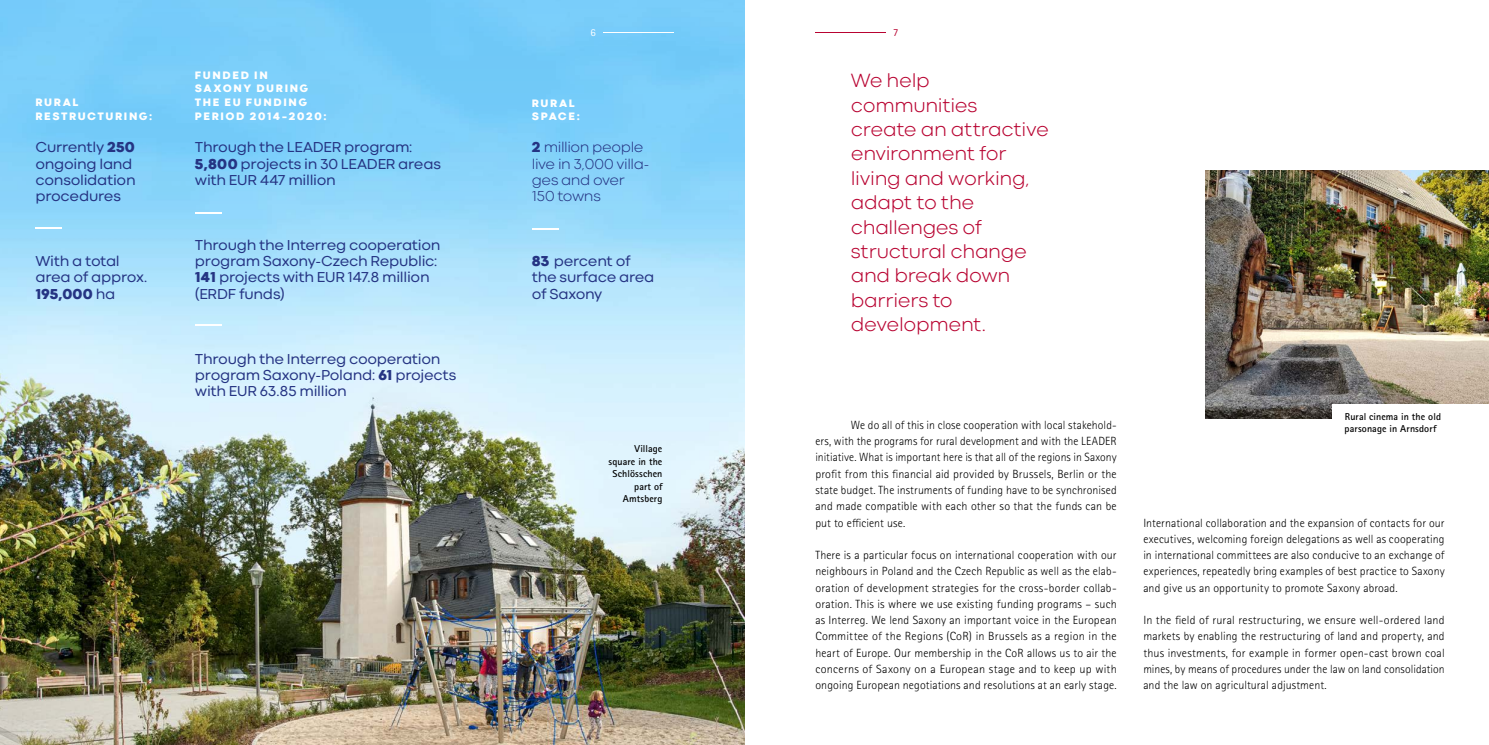
<style>
.page{position:relative;width:1489px;height:745px;background:#fff}
.page>*{position:absolute;margin:0;border:0;box-sizing:border-box;transform-origin:0 0}
.t1{font:300 20px/24.4px "Codec Cold";letter-spacing:-.015em;color:#b80331}
.P_unterweiss{font:15px/16.2px "Codec Cold";letter-spacing:-.02em;color:#253483}
.P_unterweiss-2{font:300 15px/16.2px "Codec Cold";letter-spacing:-.025em;color:#253483}
.Texte_p_fließtext{font:300 11.88px/16.2px "Rotis Sans Serif Pro";letter-spacing:.01em;color:#000;text-align:justify}
.P_weiss{font:800 11.25px/13.8px "Codec Cold";letter-spacing:.135em;color:#fff}
.t2{font:10.62px "Rotis Sans Serif Pro";color:#fff}
.t3{font:10.62px "Rotis Sans Serif Pro";color:#b80331}
.t4{font:700 10px/12.5px "Rotis Sans Serif Pro";letter-spacing:.01em;color:#000}
.s1{font-weight:800}
</style>
<div class="page">
<img style="left:0;top:315px;width:744px;height:429px">
<svg style="left:0;top:0;width:744px;height:315px;background:#8bd4fa"></svg>
<img style="left:1205px;top:170px;width:283px;height:248px">
<hr style="left:815px;top:33px;width:71px;height:1px;background:#b80331">
<hr style="left:602px;top:33px;width:71px;height:1px;background:#fff">
<div style="left:1332px;top:404px;width:156px;height:24px;background:#fff"></div>
<svg style="left:35px;top:227px;width:27px;height:1px"></svg>
<svg style="left:195px;top:212px;width:26px;height:1px"></svg>
<hr style="left:531px;top:228px;width:27px;height:2px;background:#fff">
<hr style="left:195px;top:324px;width:26px;height:2px;background:#fff">
<p class="t2" style="left:590px;top:26px;width:7px">6</p>
<p class="t3" style="left:893px;top:26px;width:7px">7</p>
<p class="P_weiss" style="left:195px;top:68px;width:133px">FUNDED IN<br>SAXONY DURING<br>THE EU FUNDING<br>PERIOD 2014–2020:</p>
<p class="P_unterweiss" style="left:195px;top:139px;width:247px">Through the LEADER program:<br><span class="s1">5,800</span> projects in 30 LEADER areas with EUR 447 million</p>
<p class="P_weiss" style="left:35px;top:96px;width:118px">RURAL<br>RESTRUCTURING:</p>
<p class="P_weiss" style="left:531px;top:96px;width:50px">RURAL<br>SPACE:</p>
<p class="P_unterweiss" style="left:35px;top:139px;width:102px">Currently <span class="s1">250 </span>ongoing land consolidation procedures</p>
<p class="P_unterweiss-2" style="left:531px;top:139px;width:119px"><span class="s1">2</span> million people live in 3,000 villa&shy;ges and over<br>150 towns</p>
<p class="P_unterweiss" style="left:35px;top:253px;width:114px">With a total area of approx.<br><span class="s1">195,000</span> ha</p>
<p class="P_unterweiss" style="left:195px;top:237px;width:247px">Through the Interreg cooperation program Saxony-Czech Republic:</p>
<p class="P_unterweiss" style="left:195px;top:269px;width:236px"><span class="s1">141</span> projects with EUR 147.8 million (ERDF funds)</p>
<p class="P_unterweiss" style="left:195px;top:350px;width:263px">Through the Interreg cooperation program Saxony-Poland: <span class="s1">61</span> projects with EUR 63.85 million</p>
<p class="P_unterweiss" style="left:531px;top:253px;width:124px"><span class="s1">83</span> percent of the surface area of Saxony</p>
<p class="t4" style="left:608px;top:442px;width:56px;text-align:right">Village square in the<br>Schlösschen part of<br>Amtsberg</p>
<p class="t1" style="left:850px;top:69px;width:200px">We help communities<br>create an attractive environment for living and working, adapt to the challenges of structural change and break down barriers to development.</p>
<p class="Texte_p_fließtext" style="left:815px;top:416px;width:303px;text-indent:35px">We do all of this in close cooperation with local stakehold&shy;ers, with the programs for rural development and with the LEADER initiative. What is important here is that all of the regions in Saxony profit from this financial aid provided by Brussels, Berlin or the state budget. The instruments of funding have to be synchronised and made compatible with each other so that the funds can be put to efficient use.</p>
<p class="Texte_p_fließtext" style="left:815px;top:546px;width:303px">There is a particular focus on international cooperation with our neighbours in Poland and the Czech Republic as well as the elab&shy;oration of development strategies for the cross-border collab&shy;oration. This is where we use existing funding programs – such as Interreg. We lend Saxony an important voice in the European Committee of the Regions (CoR) in Brussels as a region in the heart of Europe. Our membership in the CoR allows us to air the concerns of Saxony on a European stage and to keep up with ongoing European negotiations and resolutions at an early stage.</p>
<p class="t4" style="left:1344px;top:409px;width:98px">Rural cinema in the old parsonage in Arnsdorf</p>
<p class="Texte_p_fließtext" style="left:1143px;top:514px;width:303px">International collaboration and the expansion of contacts for our executives, welcoming foreign delegations as well as cooperating in international committees are also conducive to an exchange of experiences, repeatedly bring examples of best practice to Saxony and give us an opportunity to promote Saxony abroad.</p>
<p class="Texte_p_fließtext" style="left:1143px;top:611px;width:303px">In the field of rural restructuring, we ensure well-ordered land markets by enabling the restructuring of land and property, and thus investments, for example in former open-cast brown coal mines, by means of procedures under the law on land consolidation and the law on agricultural adjustment.</p>
</div>
